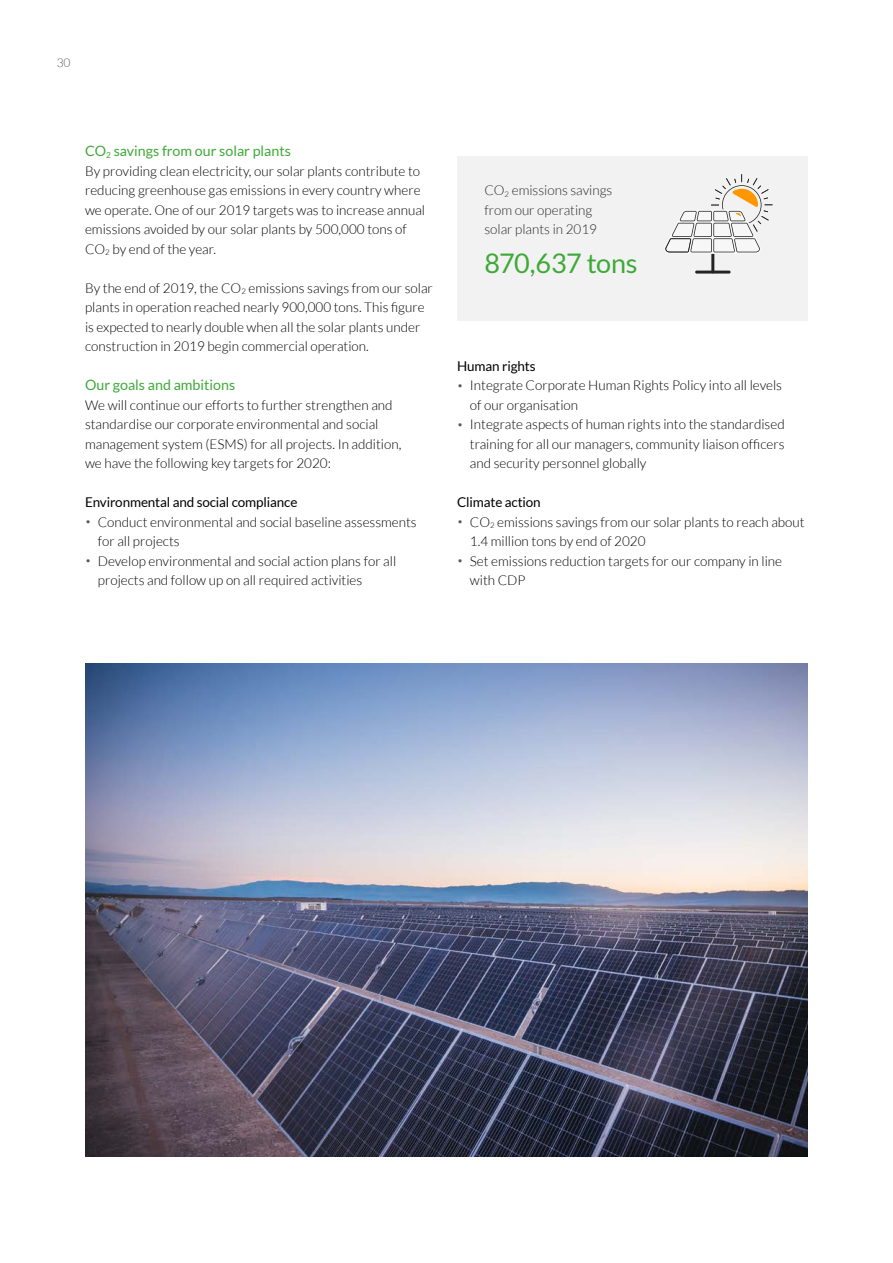
<style>
.page{position:relative;width:893px;height:1263px;background:#fff}
.page>*{position:absolute;margin:0;border:0;box-sizing:border-box;transform-origin:0 0}
.t1{font:27px "Lato";letter-spacing:-.025em;color:#3ea938}
.t2{font:14.25px "Lato";color:#3ea938}
.t3{font:300 13.5px/19.5px "Lato";color:#000}
.t4{font:13.5px "Lato";letter-spacing:-.01em;color:#000}
.t5{font:300 13.5px/19.5px "Lato";color:#282827}
.t6{font:300 12px "Lato";color:#575756}
.s1{font-size:10.5px;color:#575756}
</style>
<div class="page">
<div style="left:457px;top:156px;width:351px;height:165px;background:#f2f2f2"></div>
<hr style="left:711px;top:238px;width:3px;height:35px;background:#232323">
<hr style="left:695px;top:271px;width:36px;height:3px;background:#232323">
<svg style="left:665px;top:174px;width:108px;height:80px"></svg>
<img style="left:85px;top:663px;width:723px;height:494px">
<p class="t6" style="left:57px;top:56px;width:15px">30</p>
<p class="t2" style="left:85px;top:143px;width:207px">CO<sub>2</sub> savings from our solar plants</p>
<p class="t3" style="left:85px;top:161px;width:342px">By providing clean electricity, our solar plants contribute to reducing greenhouse gas emissions in every country where we operate. One of our 2019 targets was to increase annual emissions avoided by our solar plants by 500,000 tons of CO<sub>2</sub> by end of the year.</p>
<p class="t3" style="left:85px;top:278px;width:349px">By the end of 2019, the CO<sub>2</sub> emissions savings from our solar plants in operation reached nearly 900,000 tons. This figure is expected to nearly double when all the solar plants under construction in 2019 begin commercial operation.</p>
<p class="t2" style="left:85px;top:377px;width:152px">Our goals and ambitions</p>
<p class="t3" style="left:85px;top:395px;width:318px">We will continue our efforts to further strengthen and standardise our corporate environmental and social management system (ESMS) for all projects. In addition, we have the following key targets for 2020:</p>
<p class="t4" style="left:85px;top:495px;width:214px">Environmental and social compliance</p>
<p class="t3" style="left:98px;top:512px;width:320px;text-indent:-13px"><span class="s1">•</span> Conduct environmental and social baseline assessments for all projects</p>
<p class="t3" style="left:98px;top:551px;width:300px;text-indent:-13px"><span class="s1">•</span> Develop environmental and social action plans for all projects and follow up on all required activities</p>
<p class="t5" style="left:484px;top:180px;width:130px">CO<sub>2</sub> emissions savings from our operating solar plants in 2019</p>
<h1 class="t1" style="left:484px;top:248px;width:155px">870,637 tons</h1>
<p class="t4" style="left:457px;top:358px;width:80px">Human rights</p>
<p class="t3" style="left:470px;top:375px;width:314px;text-indent:-13px"><span class="s1">•</span> Integrate Corporate Human Rights Policy into all levels of our organisation</p>
<p class="t3" style="left:470px;top:414px;width:316px;text-align:justify;text-indent:-13px"><span class="s1">•</span> Integrate aspects of human rights into the standardised training for all our managers, community liaison officers and security personnel globally</p>
<p class="t4" style="left:457px;top:495px;width:85px">Climate action</p>
<p class="t3" style="left:470px;top:512px;width:336px;text-indent:-13px"><span class="s1">•</span> CO<sub>2</sub> emissions savings from our solar plants to reach about<br>1.4 million tons by end of 2020</p>
<p class="t3" style="left:470px;top:551px;width:314px;text-indent:-13px"><span class="s1">•</span> Set emissions reduction targets for our company in line with CDP</p>
</div>
